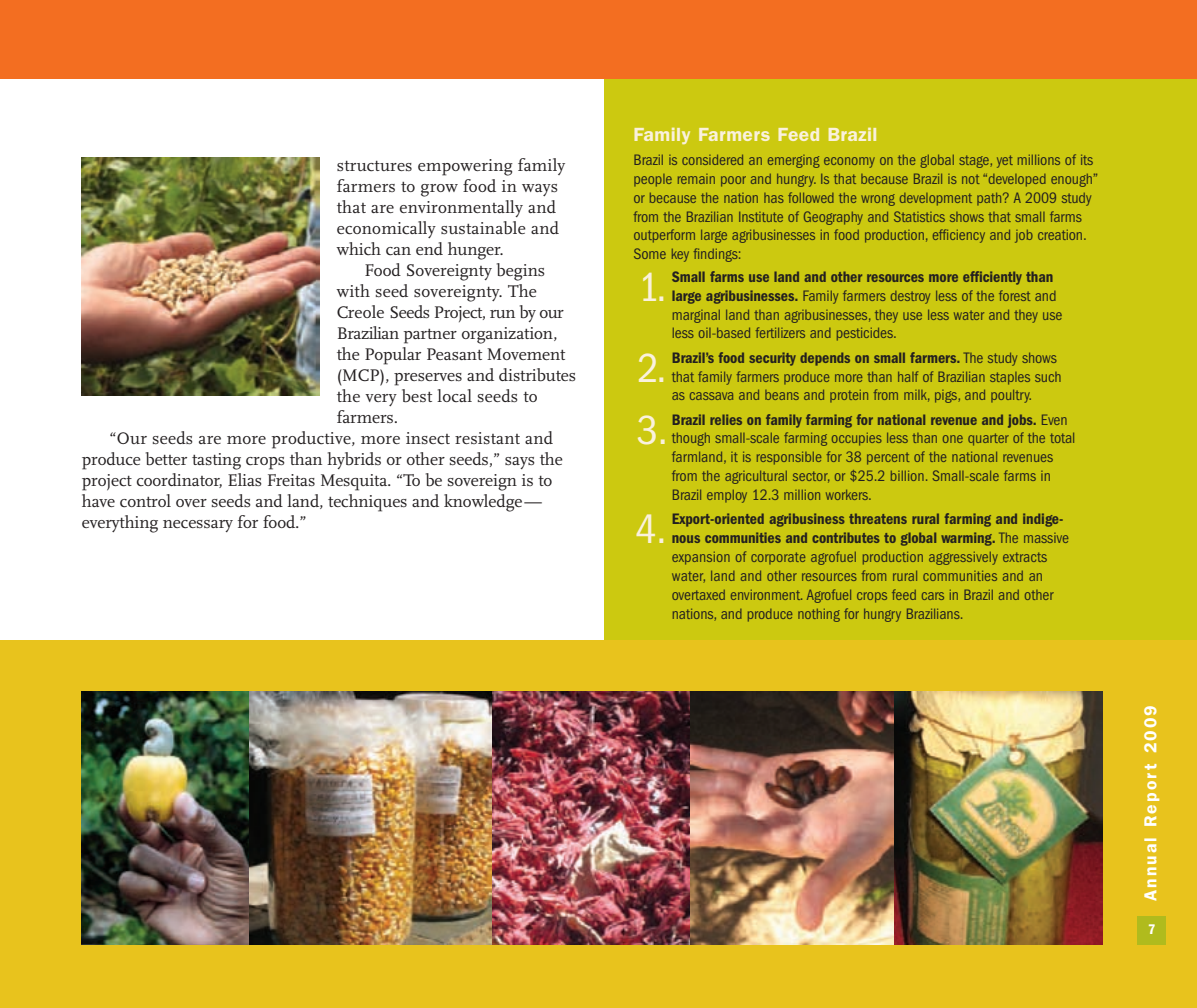
<style>
.page{position:relative;width:1197px;height:1008px;background:#fff}
.page>*{position:absolute;margin:0;border:0;box-sizing:border-box;transform-origin:0 0}
.t1{font:condensed 42px/80.5px "Franklin Gothic";color:#faf1dd}
.t2{font:600 19.25px "Franklin Gothic";letter-spacing:.025em;color:#faf1dd}
.t3{font:17.5px/21px "Scala";letter-spacing:-.005em;color:#231f20}
.t4{font:17.5px "Scala";letter-spacing:-.03em;color:#231f20}
.t5{font:600 17.5px "Franklin Gothic";letter-spacing:.12em;color:#fff}
.t6{font:condensed 15.75px/18.9px "Franklin Gothic";letter-spacing:-.005em;color:#231f20}
.t7{font:600 condensed 14.53px "Franklin Gothic";color:#fff}
.s1{font-weight:600}
</style>
<div class="page">
<div style="left:604px;top:79px;width:593px;height:564px;background:#ccc910"></div>
<div style="left:0;top:640px;width:1197px;height:368px;background:#e8c31d"></div>
<div style="left:0;top:0;width:1197px;height:79px;background:#f36e21"></div>
<div style="left:1138px;top:916px;width:28px;height:29px;background:#b0bb1d"></div>
<img style="left:82px;top:691px;width:168px;height:254px">
<img style="left:492px;top:691px;width:199px;height:254px">
<img style="left:691px;top:691px;width:203px;height:254px">
<img style="left:894px;top:691px;width:208px;height:254px">
<img style="left:82px;top:158px;width:237px;height:237px">
<img style="left:250px;top:691px;width:242px;height:254px">
<p class="t3" style="left:337px;top:156px;width:230px">structures empowering family farmers to grow food in ways that are environmentally and economically sustainable and which can end hunger.</p>
<p class="t3" style="left:365px;top:261px;width:182px">Food Sovereignty begins</p>
<p class="t3" style="left:337px;top:282px;width:202px">with seed sovereignty. The</p>
<p class="t4" style="left:337px;top:305px;width:229px">Creole Seeds Project, run by our</p>
<p class="t3" style="left:337px;top:324px;width:222px">Brazilian partner organization,</p>
<p class="t3" style="left:337px;top:345px;width:230px">the Popular Peasant Movement</p>
<p class="t3" style="left:337px;top:366px;width:241px">(MCP), preserves and distributes</p>
<p class="t3" style="left:337px;top:387px;width:202px">the very best local seeds to</p>
<p class="t3" style="left:337px;top:408px;width:63px">farmers.</p>
<p class="t3" style="left:110px;top:429px;width:445px">“Our seeds are more productive, more insect resistant and</p>
<p class="t3" style="left:82px;top:450px;width:482px">produce better tasting crops than hybrids or other seeds,” says the</p>
<p class="t3" style="left:82px;top:471px;width:472px">project coordinator, Elias Freitas Mesquita. “To be sovereign is to</p>
<p class="t3" style="left:82px;top:492px;width:462px">have control over seeds and land, techniques and knowledge—</p>
<p class="t3" style="left:82px;top:513px;width:226px">everything necessary for food.”</p>
<p class="t2" style="left:634px;top:128px;width:246px">Family Farmers Feed Brazil</p>
<p class="t6" style="left:634px;top:152px;width:466px">Brazil is considered an emerging economy on the global stage, yet millions of its people remain poor and hungry. Is that because Brazil is not “developed enough” or because the nation has followed the wrong development path? A 2009 study from the Brazilian Institute of Geography and Statistics shows that small farms outperform large agribusinesses in food production, efficiency and job creation.<br>Some key findings:</p>
<p class="t6" style="left:672px;top:268px;width:392px"><span class="s1">Small farms use land and other resources more efficiently than large agribusinesses.</span> Family farmers destroy less of the forest and marginal land than agribusinesses, they use less water and they use less oil-based fertilizers and pesticides.</p>
<p class="t6" style="left:672px;top:349px;width:391px"><span class="s1">Brazil’s food security depends on small farmers.</span> The study shows that family farmers produce more than half of Brazilian staples such as cassava and beans and protein from milk, pigs, and poultry.</p>
<p class="t6" style="left:672px;top:411px;width:405px"><span class="s1">Brazil relies on family farming for national revenue and jobs.</span> Even though small-scale farming occupies less than one quarter of the total farmland, it is responsible for 38 percent of the national revenues from the agricultural sector, or $25.2 billion. Small-scale farms in Brazil employ 12.3 million workers.</p>
<p class="t6" style="left:672px;top:511px;width:399px"><span class="s1">Export-oriented agribusiness threatens rural farming and indige&shy;nous communities and contributes to global warming.</span> The massive expansion of corporate agrofuel production aggressively extracts water, land and other resources from rural communities and an overtaxed environment. Agrofuel crops feed cars in Brazil and other nations, and produce nothing for hungry Brazilians.</p>
<h1 class="t1" style="left:637px;top:250px;width:31px">1.<br>2.</h1>
<h1 class="t1" style="left:637px;top:393px;width:33px">3.</h1>
<h1 class="t1" style="left:635px;top:493px;width:33px">4.</h1>
<p class="t5" style="left:1144px;top:901px;width:198px;rotate:-90deg">Annual Report 2009</p>
<p class="t7" style="left:1148px;top:925px;width:9px">7</p>
</div>
